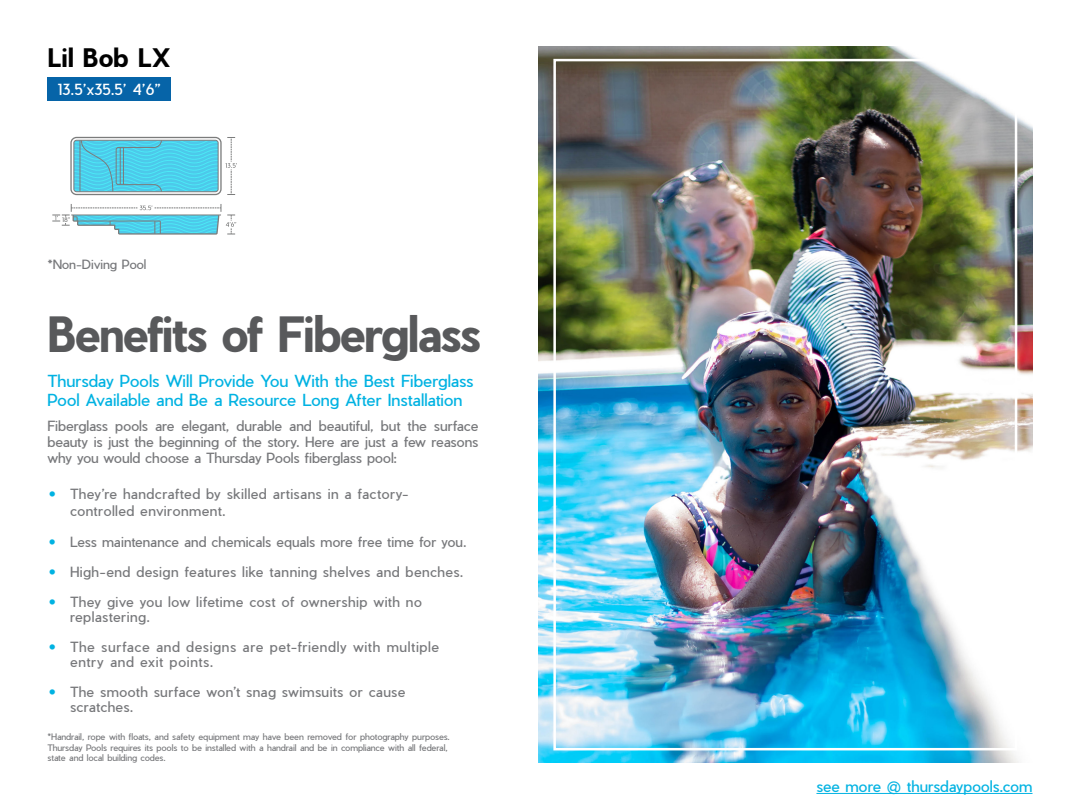
<style>
.page{position:relative;width:1080px;height:810px;background:#fff}
.page>*{position:absolute;margin:0;border:0;box-sizing:border-box;transform-origin:0 0}
.t1{font:700 47.5px "Pier Sans";letter-spacing:-.04em;color:#58595b}
.t2{font:37.5px "Pier Sans";color:#00b2e2}
.t3{font:700 25px "Pier Sans";color:#000}
.t4{font:16.25px/19.5px "Pier Sans";color:#00b2e2}
.t5{font:15px "Pier Sans";color:#04b3e2}
.t6{font:15px "Pier Sans";color:#fff}
.t7{font:13.75px/16.2px "Pier Sans";letter-spacing:.025em;color:#77787b}
.t8{font:13.75px/15px "Pier Sans";letter-spacing:.045em;color:#77787b}
.t9{font:13.75px "Pier Sans";letter-spacing:.005em;color:#77787b}
.t10{font:12.5px "Pier Sans";letter-spacing:-.01em;color:#77787b}
.t11{font:8.75px/10.5px "Pier Sans";letter-spacing:-.01em;color:#77787b}
.t12{font:6.12px "Pier Sans";color:#7b7c7c}
</style>
<div class="page">
<hr style="left:816px;top:793px;width:217px;height:1px;background:#04b3e2">
<img style="left:538px;top:47px;width:494px;height:715px">
<div style="left:553px;top:59px;width:464px;height:691px;border:2px solid #fff"></div>
<div style="left:70px;top:137px;width:152px;height:58px;border:1px solid #7b7c7c;border-radius:6px"></div>
<svg style="left:74px;top:140px;width:144px;height:53px;background:#52cbe4"></svg>
<svg style="left:226px;top:137px;width:11px;height:58px"></svg>
<svg style="left:52px;top:204px;width:184px;height:31px"></svg>
<div style="left:48px;top:77px;width:123px;height:23px;background:#0664a8"></div>
<p class="t3" style="left:48px;top:40px;width:124px">Lil Bob LX</p>
<p class="t6" style="left:58px;top:79px;width:105px">13.5’x35.5’ 4’6”</p>
<p class="t12" style="left:62px;top:216px;width:10px">18”</p>
<p class="t10" style="left:47px;top:256px;width:100px">*Non-Diving Pool</p>
<h1 class="t1" style="left:48px;top:301px;width:435px">Benefits of Fiberglass</h1>
<p class="t4" style="left:48px;top:371px;width:428px">Thursday Pools Will Provide You With the Best Fiberglass<br>Pool Available and Be a Resource Long After Installation</p>
<p class="t7" style="left:48px;top:417px;width:432px;text-align:justify">Fiberglass pools are elegant, durable and beautiful, but the surface beauty is just the beginning of the story. Here are just a few reasons why you would choose a Thursday Pools fiberglass pool:</p>
<h2 class="t2" style="left:48px;top:467px;width:11px">·</h2>
<p class="t7" style="left:70px;top:486px;width:340px">They’re handcrafted by skilled artisans in a factory&shy;controlled environment.</p>
<h2 class="t2" style="left:48px;top:515px;width:11px">·</h2>
<p class="t9" style="left:70px;top:533px;width:398px">Less maintenance and chemicals equals more free time for you.</p>
<h2 class="t2" style="left:48px;top:545px;width:11px">·</h2>
<p class="t7" style="left:70px;top:564px;width:395px">High-end design features like tanning shelves and benches.</p>
<h2 class="t2" style="left:48px;top:575px;width:11px">·</h2>
<p class="t7" style="left:70px;top:595px;width:354px;line-height:15px">They give you low lifetime cost of ownership with no replastering.</p>
<h2 class="t2" style="left:48px;top:620px;width:11px">·</h2>
<p class="t8" style="left:70px;top:640px;width:371px">The surface and designs are pet-friendly with multiple entry and exit points.</p>
<h2 class="t2" style="left:48px;top:665px;width:11px">·</h2>
<p class="t7" style="left:70px;top:685px;width:337px;line-height:15px">The smooth surface won’t snag swimsuits or cause scratches.</p>
<p class="t11" style="left:48px;top:732px;width:404px">*Handrail, rope with floats, and safety equipment may have been removed for photography purposes.<br>Thursday Pools requires its pools to be installed with a handrail and be in compliance with all federal, state and local building codes.</p>
<p class="t5" style="left:816px;top:777px;width:218px">see more @ thursdaypools.com</p>
</div>
